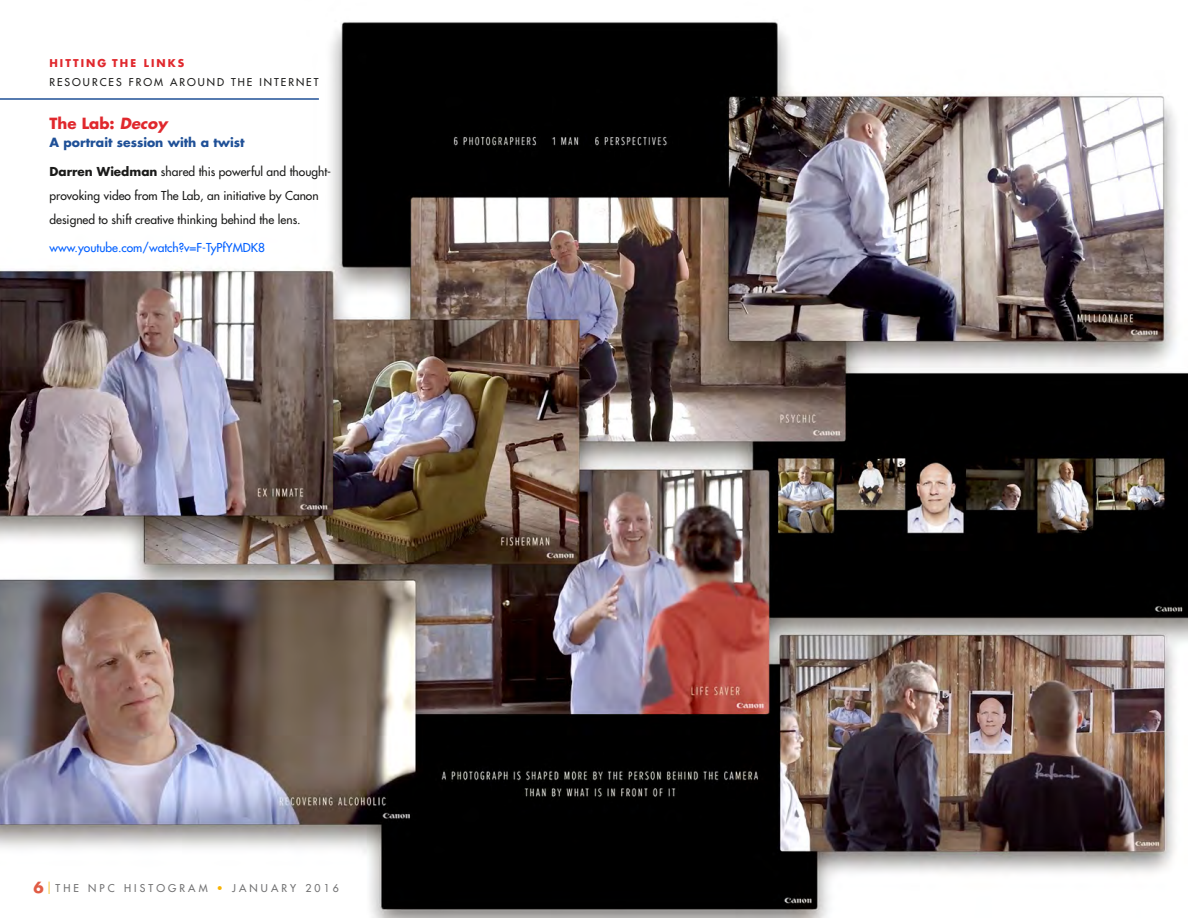
<style>
.page{position:relative;width:1188px;height:918px;background:#fff}
.page>*{position:absolute;margin:0;border:0;box-sizing:border-box;transform-origin:0 0}
.t1{font:700 15px "Futura";color:#e0282d}
.t2{font:700 12.3px "Futura";color:#1f5097}
.t3{font:12px/24px "Futura";color:#1b1b1a}
.t4{font:12px "Futura";color:#005fff}
.t5{font:10.5px "Futura";letter-spacing:.19em;color:#1b1b1a}
.t6{font:10.5px "Futura";letter-spacing:.295em;color:#727273}
.t7{font:700 10.5px "Futura";letter-spacing:.195em;color:#e0282d}
.s1{font-style:italic}
.s2{font-weight:700}
.s3{font-weight:700;font-size:15px;color:#e05c45}
.s4{font-weight:300;font-size:15px;color:#f8b304}
.s5{color:#f8b304}
</style>
<div class="page">
<img style="left:0;top:22px;width:1188px;height:896px">
<hr style="left:0;top:98px;width:319px;height:2px;background:#1f5097">
<p class="t7" style="left:50px;top:56px;width:136px">HITTING THE LINKS</p>
<p class="t5" style="left:50px;top:76px;width:271px">RESOURCES FROM AROUND THE INTERNET</p>
<p class="t1" style="left:50px;top:113px;width:119px">The Lab: <span class="s1">Decoy</span></p>
<p class="t2" style="left:50px;top:134px;width:197px">A portrait session with a twist</p>
<p class="t3" style="left:50px;top:159px;width:283px"><span class="s2">Darren Wiedman</span> shared this powerful and thought&shy;provoking video from The Lab, an initiative by Canon designed to shift creative thinking behind the lens.</p>
<p class="t4" style="left:50px;top:240px;width:217px">www.youtube.com/watch?v=F-TyPfYMDK8</p>
<p class="t6" style="left:34px;top:881px;width:307px"><span class="s3">6</span><span class="s4">|</span>THE NPC HISTOGRAM <span class="s5">•</span> JANUARY 2016</p>
</div>
